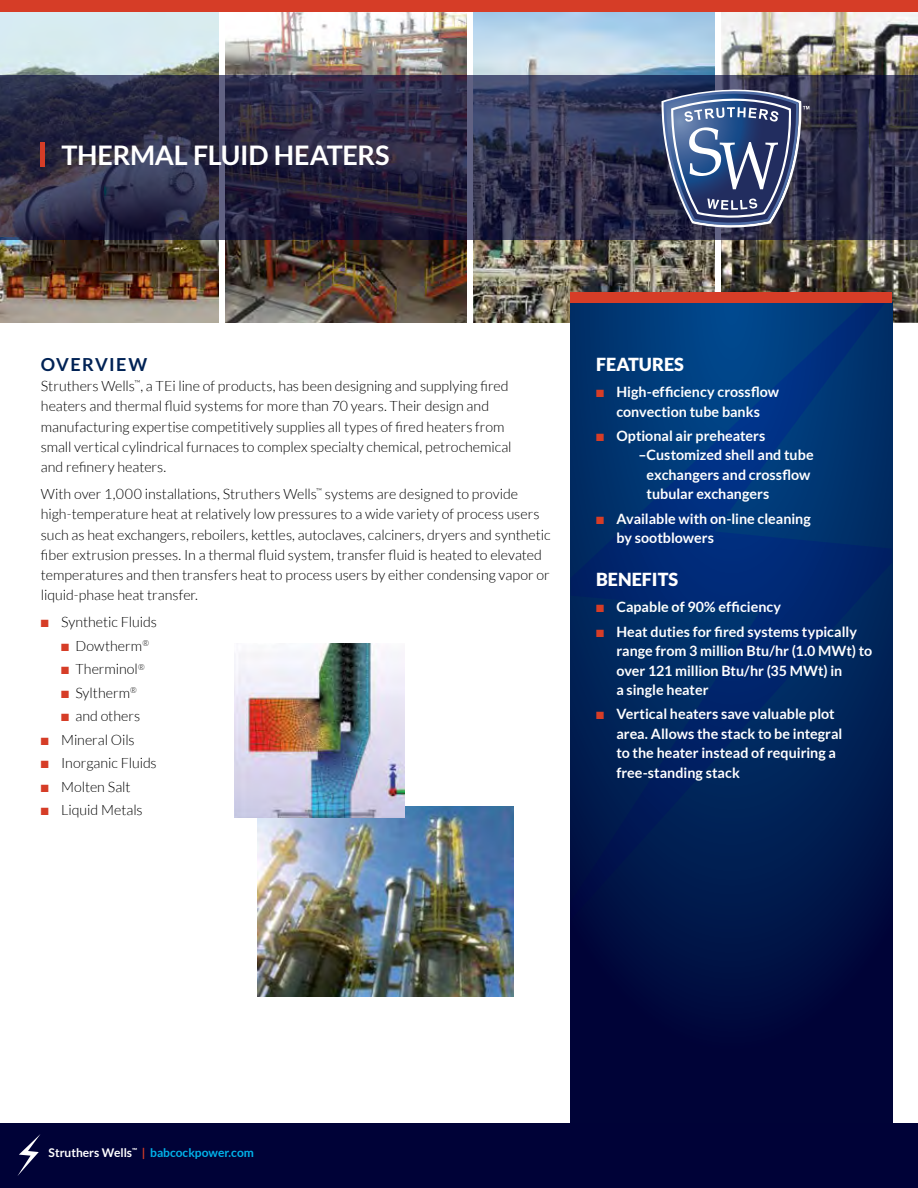
<style>
.page{position:relative;width:918px;height:1188px;background:#fff}
.page>*{position:absolute;margin:0;border:0;box-sizing:border-box;transform-origin:0 0}
.t1{font:700 27px "Lato";letter-spacing:-.01em;color:#fff}
.t2{font:900 18px "Lato";color:#fff}
.t3{font:700 18px "Lato";letter-spacing:.08em;color:#025}
.t4{font:300 14.25px/20.2px "Lato";color:#000}
.t5{font:700 14.25px/19.5px "Lato";color:#fff}
.t6{font:700 12px "Lato";color:#00b3ea}
.s1{color:#d63d27}
.s2{color:#fff}
</style>
<div class="page">
<img style="left:258px;top:806px;width:256px;height:190px">
<img style="left:234px;top:644px;width:171px;height:174px">
<img style="left:226px;top:12px;width:240px;height:310px">
<img style="left:474px;top:12px;width:240px;height:310px">
<img style="left:0;top:12px;width:218px;height:310px">
<img style="left:721px;top:12px;width:197px;height:310px">
<svg style="left:0;top:76px;width:918px;height:164px;background:#2c2b47"></svg>
<svg style="left:570px;top:920px;width:322px;height:203px;background:#00073a"></svg>
<svg style="left:570px;top:303px;width:322px;height:617px;background:#002a66"></svg>
<div style="left:570px;top:292px;width:322px;height:11px;background:#d63d27"></div>
<div style="left:0;top:1123px;width:918px;height:65px;background:#000237"></div>
<svg style="left:17px;top:1134px;width:23px;height:42px"></svg>
<div style="left:0;top:0;width:918px;height:12px;background:#d63d27"></div>
<div style="left:40px;top:142px;width:5px;height:25px;background:#d63d27"></div>
<svg style="left:662px;top:90px;width:147px;height:139px;background:#526187"></svg>
<h1 class="t1" style="left:62px;top:140px;width:330px">THERMAL FLUID HEATERS</h1>
<p class="t3" style="left:41px;top:354px;width:108px">OVERVIEW</p>
<p class="t4" style="left:41px;top:376px;width:472px">Struthers Wells<sup>™</sup>, a TEi line of products, has been designing and supplying fired heaters and thermal fluid systems for more than 70 years. Their design and manufacturing expertise competitively supplies all types of fired heaters from small vertical cylindrical furnaces to complex specialty chemical, petrochemical and refinery heaters.</p>
<p class="t4" style="left:41px;top:484px;width:511px">With over 1,000 installations, Struthers Wells<sup>™</sup> systems are designed to provide high-temperature heat at relatively low pressures to a wide variety of process users such as heat exchangers, reboilers, kettles, autoclaves, calciners, dryers and synthetic fiber extrusion presses. In a thermal fluid system, transfer fluid is heated to elevated temperatures and then transfers heat to process users by either condensing vapor or liquid-phase heat transfer.</p>
<p class="t4" style="left:41px;top:612px;width:117px"><span class="s1">■</span> Synthetic Fluids</p>
<p class="t4" style="left:61px;top:636px;width:89px"><span class="s1">■</span> Dowtherm<sup>®</sup></p>
<p class="t4" style="left:61px;top:659px;width:85px"><span class="s1">■</span> Therminol<sup>®</sup></p>
<p class="t4" style="left:61px;top:683px;width:77px"><span class="s1">■</span> Syltherm<sup>®</sup></p>
<p class="t4" style="left:61px;top:706px;width:81px"><span class="s1">■</span> and others</p>
<p class="t4" style="left:41px;top:730px;width:95px"><span class="s1">■</span> Mineral Oils</p>
<p class="t4" style="left:41px;top:753px;width:117px"><span class="s1">■</span> Inorganic Fluids</p>
<p class="t4" style="left:41px;top:777px;width:91px"><span class="s1">■</span> Molten Salt</p>
<p class="t4" style="left:41px;top:800px;width:103px"><span class="s1">■</span> Liquid Metals</p>
<p class="t2" style="left:596px;top:354px;width:89px">FEATURES</p>
<p class="t5" style="left:596px;top:382px;width:184px;text-align:center"><span class="s1">■</span> High-efficiency crossflow convection tube banks</p>
<p class="t5" style="left:596px;top:426px;width:171px"><span class="s1">■</span> Optional air preheaters</p>
<p class="t5" style="left:638px;top:445px;width:177px">–Customized shell and tube</p>
<p class="t5" style="left:647px;top:465px;width:165px">exchangers and crossflow</p>
<p class="t5" style="left:647px;top:484px;width:124px">tubular exchangers</p>
<p class="t5" style="left:616px;top:509px;width:196px;text-indent:-20px"><span class="s1">■</span> Available with on-line cleaning by sootblowers</p>
<p class="t2" style="left:596px;top:569px;width:84px">BENEFITS</p>
<p class="t5" style="left:596px;top:597px;width:187px"><span class="s1">■</span> Capable of 90% efficiency</p>
<p class="t5" style="left:616px;top:622px;width:257px;text-indent:-20px"><span class="s1">■</span> Heat duties for fired systems typically range from 3 million Btu/hr (1.0 MWt) to over 121 million Btu/hr (35 MWt) in<br>a single heater</p>
<p class="t5" style="left:616px;top:704px;width:227px;text-indent:-20px"><span class="s1">■</span> Vertical heaters save valuable plot area. Allows the stack to be integral to the heater instead of requiring a free-standing stack</p>
<p class="t6" style="left:49px;top:1146px;width:207px"><span class="s2">Struthers Wells</span><sup>™</sup> <span class="s1">|</span> babcockpower.com</p>
</div>
